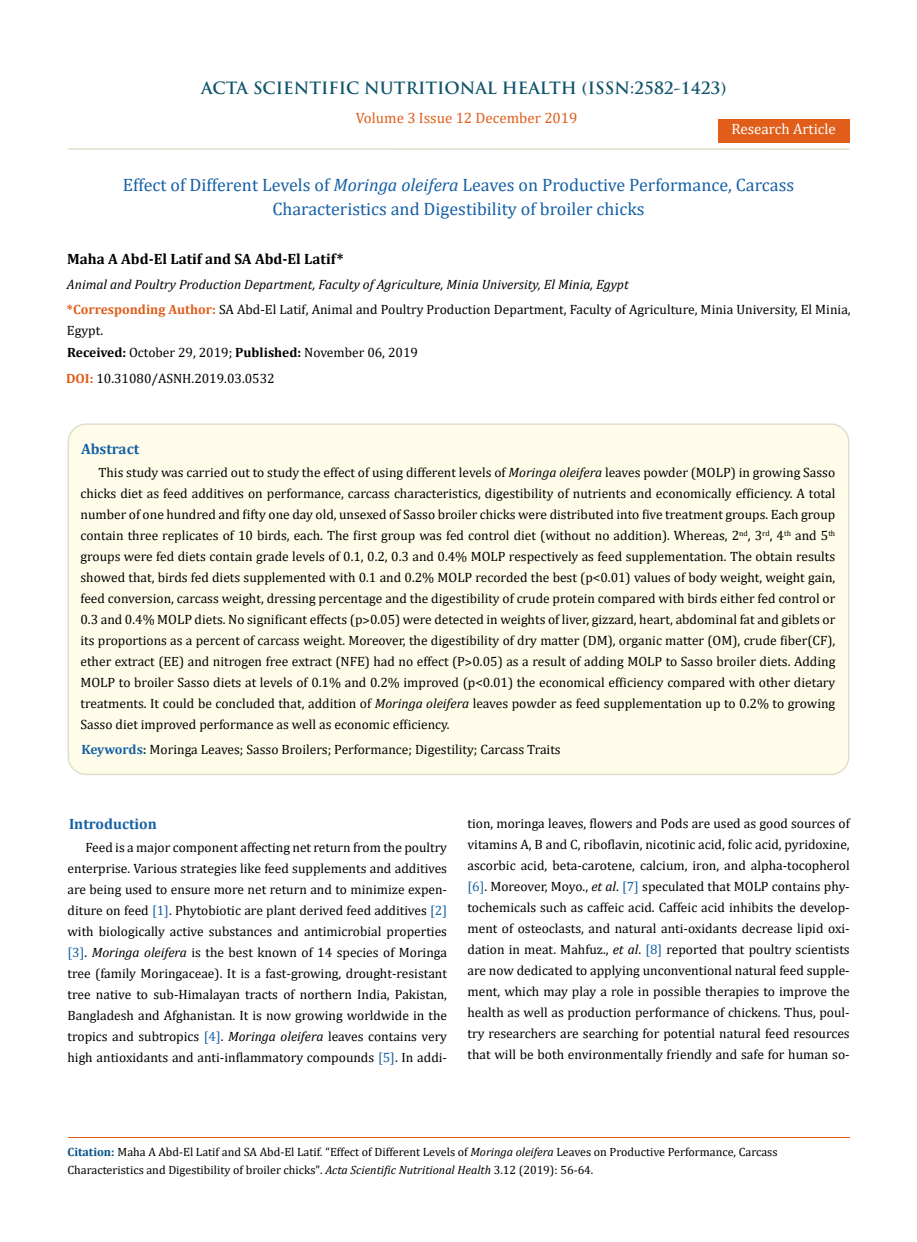
<style>
.page{position:relative;width:917px;height:1242px;background:#fff}
.page>*{position:absolute;margin:0;border:0;box-sizing:border-box;transform-origin:0 0}
.t1{font:18px/24px "Cambria";color:#1560a6;text-align:center}
.t2{font:700 16.5px "Trajan Pro";color:#0e546a}
.t3{font:700 15px "Cambria";color:#000}
.t4{font:15px "Cambria";color:#e05d1a}
.t5{font:700 15px "Cambria";color:#1560a6}
.t6{font:15px "Cambria";color:#fff}
.t7{font:13.5px/21px "Cambria";color:#000;text-align:justify}
.t8{font:12px/18px "Cambria";color:#000}
.s1{font-style:italic}
.s2{font-weight:700;color:#e05d1a}
.s3{font-weight:700}
.s4{font-weight:700;color:#1560a6}
.s5{font-weight:700;color:#0e546a}
.s6{color:#1560a6}
.s7{font-weight:700;color:#035089}
</style>
<div class="page">
<div style="left:717px;top:119px;width:132px;height:23px;background:#e05d1a"></div>
<div style="left:68px;top:424px;width:780px;height:350px;background:#fffde9;border-radius:18px"></div>
<div style="left:68px;top:423px;width:781px;height:352px;border:2px solid #e0dfcd;border-radius:18px"></div>
<hr style="left:68px;top:1137px;width:781px;height:1px;background:#e05d1a">
<hr style="left:67px;top:148px;width:782px;height:2px;background:#e0dfcd">
<p class="t2" style="left:201px;top:77px;width:527px">ACTA SCIENTIFIC NUTRITIONAL HEALTH (ISSN:2582-1423)</p>
<p class="t4" style="left:356px;top:109px;width:223px">Volume 3 Issue 12 December 2019</p>
<p class="t6" style="left:731px;top:120px;width:106px">Research Article</p>
<h1 class="t1" style="left:123px;top:172px;width:673px">Effect of Different Levels of <span class="s1">Moringa oleifera</span> Leaves on Productive Performance, Carcass<br>Characteristics and Digestibility of broiler chicks</h1>
<p class="t3" style="left:67px;top:249px;width:278px">Maha A Abd-El Latif and SA Abd-El Latif*</p>
<p class="t7" style="left:67px;top:271px;width:785px;line-height:25.3px"><span class="s1">Animal and Poultry Production Department, Faculty of Agriculture, Minia University, El Minia, Egypt<br></span><span class="s2">*Corresponding Author:</span> SA Abd-El Latif, Animal and Poultry Production Department, Faculty of Agriculture, Minia University, El Minia,</p>
<p class="t7" style="left:67px;top:320px;width:38px">Egypt.</p>
<p class="t7" style="left:67px;top:342px;width:352px"><span class="s3">Received:</span> October 29, 2019; <span class="s3">Published:</span> November 06, 2019</p>
<p class="t7" style="left:66px;top:368px;width:210px"><span class="s2">DOI:</span> 10.31080/ASNH.2019.03.0532</p>
<p class="t5" style="left:81px;top:439px;width:60px">Abstract</p>
<p class="t7" style="left:80px;top:462px;width:756px;text-indent:18px">This study was carried out to study the effect of using different levels of <span class="s1">Moringa oleifera</span> leaves powder (MOLP) in growing Sasso chicks diet as feed additives on performance, carcass characteristics, digestibility of nutrients and economically efficiency. A total number of one hundred and fifty one day old, unsexed of Sasso broiler chicks were distributed into five treatment groups. Each group contain three replicates of 10 birds, each. The first group was fed control diet (without no addition). Whereas, 2<sup>nd</sup>, 3<sup>rd</sup>, 4<sup>th</sup> and 5<sup>th </sup>groups were fed diets contain grade levels of 0.1, 0.2, 0.3 and 0.4% MOLP respectively as feed supplementation. The obtain results showed that, birds fed diets supplemented with 0.1 and 0.2% MOLP recorded the best (p&lt;0.01) values of body weight, weight gain, feed conversion, carcass weight, dressing percentage and the digestibility of crude protein compared with birds either fed control or 0.3 and 0.4% MOLP diets. No significant effects (p˃0.05) were detected in weights of liver, gizzard, heart, abdominal fat and giblets or its proportions as a percent of carcass weight. Moreover, the digestibility of dry matter (DM), organic matter (OM), crude fiber(CF), ether extract (EE) and nitrogen free extract (NFE) had no effect (P˃0.05) as a result of adding MOLP to Sasso broiler diets. Adding MOLP to broiler Sasso diets at levels of 0.1% and 0.2% improved (p&lt;0.01) the economical efficiency compared with other dietary treatments. It could be concluded that, addition of <span class="s1">Moringa oleifera</span> leaves powder as feed supplementation up to 0.2% to growing Sasso diet improved performance as well as economic efficiency.</p>
<p class="t7" style="left:81px;top:739px;width:481px"><span class="s4">Keywords</span><span class="s5">:</span> Moringa Leaves; Sasso Broilers; Performance; Digestility; Carcass Traits</p>
<p class="t5" style="left:69px;top:813px;width:89px">Introduction</p>
<p class="t7" style="left:68px;top:836px;width:381px;text-indent:18px">Feed is a major component affecting net return from the poultry enterprise. Various strategies like feed supplements and additives are being used to ensure more net return and to minimize expen&shy;diture on feed <span class="s6">[1]</span>. Phytobiotic are plant derived feed additives <span class="s6">[2] </span>with biologically active substances and antimicrobial properties <span class="s6">[3]</span>. <span class="s1">Moringa oleifera</span> is the best known of 14 species of Moringa tree (family Moringaceae). It is a fast-growing, drought-resistant tree native to sub-Himalayan tracts of northern India, Pakistan, Bangladesh and Afghanistan. It is now growing worldwide in the tropics and subtropics <span class="s6">[4]</span>. <span class="s1">Moringa oleifera</span> leaves contains very high antioxidants and anti-inflammatory compounds <span class="s6">[5]</span>. In addi-</p>
<p class="t7" style="left:467px;top:813px;width:384px">tion, moringa leaves, flowers and Pods are used as good sources of vitamins A, B and C, riboflavin, nicotinic acid, folic acid, pyridoxine, ascorbic acid, beta-carotene, calcium, iron, and alpha-tocopherol <span class="s6">[6]</span>. Moreover, Moyo., <span class="s1">et al</span>. <span class="s6">[7]</span> speculated that MOLP contains phy&shy;tochemicals such as caffeic acid. Caffeic acid inhibits the develop&shy;ment of osteoclasts, and natural anti-oxidants decrease lipid oxi&shy;dation in meat. Mahfuz., <span class="s1">et al</span>. <span class="s6">[8]</span> reported that poultry scientists are now dedicated to applying unconventional natural feed supple&shy;ment, which may play a role in possible therapies to improve the health as well as production performance of chickens. Thus, poul&shy;try researchers are searching for potential natural feed resources that will be both environmentally friendly and safe for human so-</p>
<p class="t8" style="left:67px;top:1143px;width:711px"><span class="s7">Citation:</span> Maha A Abd-El Latif and SA Abd-El Latif<span class="s1">.</span> “Effect of Different Levels of <span class="s1">Moringa oleifera</span> Leaves on Productive Performance, Carcass<br>Characteristics and Digestibility of broiler chicks". <span class="s1">Acta Scientific Nutritional Health</span> 3.12 (2019): 56-64.</p>
</div>
